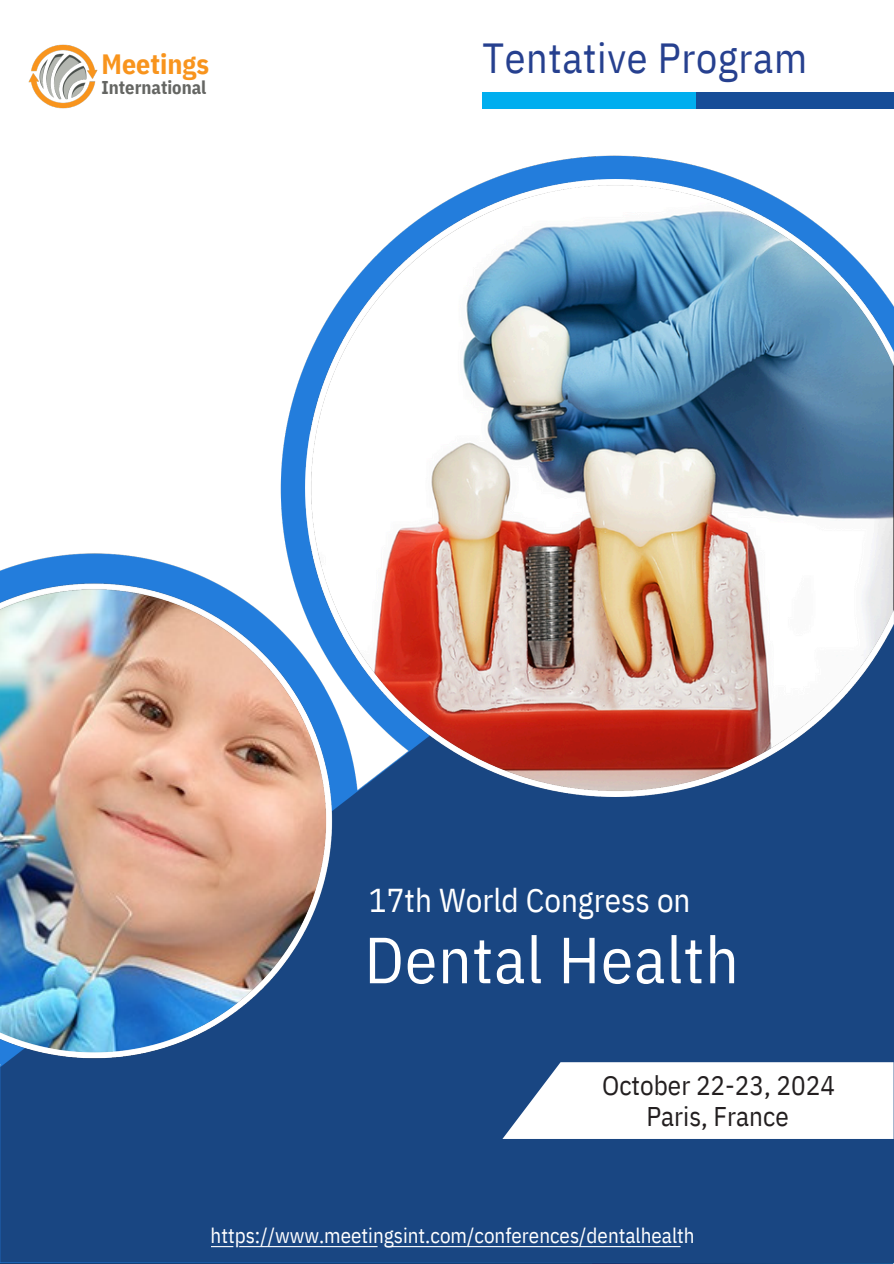
<style>
.page{position:relative;width:894px;height:1264px;background:#fff}
.page>*{position:absolute;margin:0;border:0;box-sizing:border-box;transform-origin:0 0}
.t1{font:65.1px "IBM Plex Sans Cond";letter-spacing:.015em;color:#fff}
.t2{font:42px "IBM Plex Sans Cond";letter-spacing:.015em;color:#26408f}
.t3{font:33px "IBM Plex Sans Cond";color:#fff}
.t4{font:700 27.9px "IBM Plex Sans Cond";color:#f8941d}
.t5{font:27px/31.5px "IBM Plex Sans Cond";color:#231f20;text-align:center}
.t6{font:21px "IBM Plex Sans Cond";color:#fff}
.t7{font:700 18.45px "IBM Plex Sans Cond";color:#656663}
</style>
<div class="page">
<img style="left:0;top:155px;width:893px;height:1108px">
<img style="left:0;top:174px;width:893px;height:891px">
<img style="left:28px;top:44px;width:70px;height:65px">
<svg style="left:210px;top:1245px;width:470px;height:2px"></svg>
<img style="left:306px;top:179px;width:587px;height:618px">
<svg style="left:502px;top:1062px;width:391px;height:76px"></svg>
<div style="left:482px;top:93px;width:214px;height:16px;background:#00aeef"></div>
<div style="left:696px;top:93px;width:197px;height:16px;background:#164d98"></div>
<h3 class="t4" style="left:101px;top:45px;width:109px">Meetings</h3>
<h1 class="t7" style="left:101px;top:75px;width:106px">International</h1>
<h4 class="t2" style="left:482px;top:30px;width:326px">Tentative Program</h4>
<p class="t3" style="left:369px;top:878px;width:323px">17th World Congress on</p>
<p class="t1" style="left:364px;top:916px;width:375px">Dental Health</p>
<p class="t5" style="left:602px;top:1068px;width:234px">October 22-23, 2024<br>Paris, France</p>
<p class="t6" style="left:210px;top:1221px;width:485px">https://www.meetingsint.com/conferences/dentalhealth</p>
</div>
